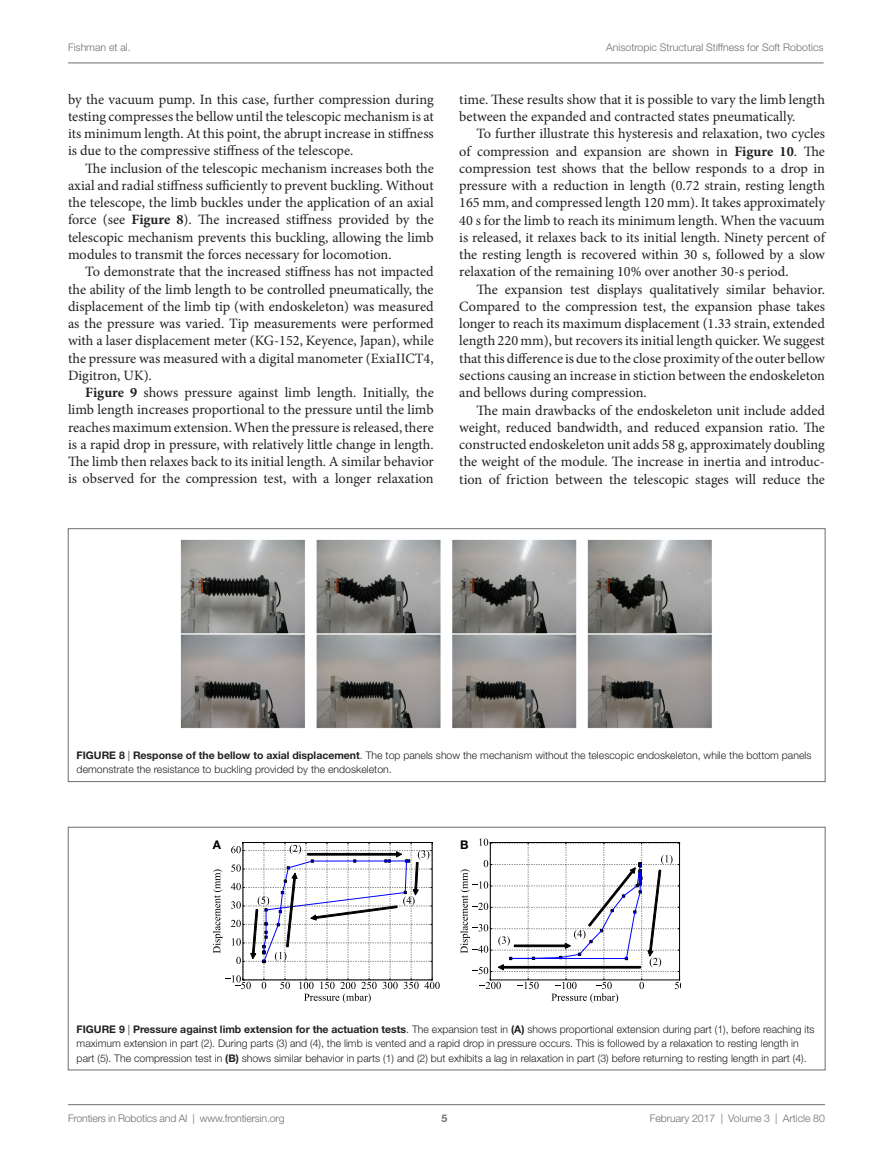
<style>
.page{position:relative;width:893px;height:1170px;background:#fff}
.page>*{position:absolute;margin:0;border:0;box-sizing:border-box;transform-origin:0 0}
.t1{font:14.25px/17.2px "Minion Pro";color:#231f20;text-align:justify}
.t2{font:700 12px "Helvetica Neue LT Std";color:#000}
.t3{font:300 10.5px/14.2px "Helvetica Neue LT Std";color:#231f20}
.t4{font:300 10.5px "Helvetica Neue LT Std";color:#6c6d70}
.t5{font:700 10.5px "Helvetica Neue LT Std";color:#6c6d70}
.s1{font-weight:700}
</style>
<div class="page">
<hr style="left:68px;top:1104px;width:757px;height:1px;background:#6c6d70">
<hr style="left:68px;top:63px;width:755px;height:1px;background:#6c6d70">
<img style="left:181px;top:540px;width:531px;height:188px">
<div style="left:68px;top:528px;width:757px;height:253px;border:1px solid #6c6d70"></div>
<svg style="left:213px;top:842px;width:227px;height:160px"></svg>
<svg style="left:460px;top:838px;width:221px;height:164px"></svg>
<div style="left:68px;top:827px;width:757px;height:243px;border:1px solid #6c6d70"></div>
<p class="t4" style="left:68px;top:41px;width:64px">Fishman et al.</p>
<p class="t4" style="left:606px;top:41px;width:219px">Anisotropic Structural Stiffness for Soft Robotics</p>
<p class="t1" style="left:68px;top:90px;width:367px">by the vacuum pump. In this case, further compression during testing compresses the bellow until the telescopic mechanism is at its minimum length. At this point, the abrupt increase in stiffness is due to the compressive stiffness of the telescope.</p>
<p class="t1" style="left:68px;top:159px;width:367px;text-indent:17px">The inclusion of the telescopic mechanism increases both the axial and radial stiffness sufficiently to prevent buckling. Without the telescope, the limb buckles under the application of an axial force (see <span class="s1">Figure 8</span>). The increased stiffness provided by the telescopic mechanism prevents this buckling, allowing the limb modules to transmit the forces necessary for locomotion.</p>
<p class="t1" style="left:68px;top:263px;width:367px;text-indent:17px">To demonstrate that the increased stiffness has not impacted the ability of the limb length to be controlled pneumatically, the displacement of the limb tip (with endoskeleton) was measured as the pressure was varied. Tip measurements were performed with a laser displacement meter (KG-152, Keyence, Japan), while the pressure was measured with a digital manometer (ExiaIICT4, Digitron, UK).</p>
<p class="t1" style="left:68px;top:384px;width:367px;text-indent:17px"><span class="s1">Figure 9</span> shows pressure against limb length. Initially, the limb length increases proportional to the pressure until the limb reaches maximum extension. When the pressure is released, there is a rapid drop in pressure, with relatively little change in length.<br>The limb then relaxes back to its initial length. A similar behavior is observed for the compression test, with a longer relaxation</p>
<p class="t1" style="left:459px;top:91px;width:367px">time. These results show that it is possible to vary the limb length between the expanded and contracted states pneumatically.</p>
<p class="t1" style="left:459px;top:125px;width:367px;text-indent:17px">To further illustrate this hysteresis and relaxation, two cycles of compression and expansion are shown in <span class="s1">Figure 10</span>. The compression test shows that the bellow responds to a drop in pressure with a reduction in length (0.72 strain, resting length 165 mm, and compressed length 120 mm). It takes approximately 40 s for the limb to reach its minimum length. When the vacuum is released, it relaxes back to its initial length. Ninety percent of the resting length is recovered within 30 s, followed by a slow relaxation of the remaining 10% over another 30-s period.</p>
<p class="t1" style="left:459px;top:280px;width:367px;text-indent:17px">The expansion test displays qualitatively similar behavior.<br>Compared to the compression test, the expansion phase takes longer to reach its maximum displacement (1.33 strain, extended length 220 mm), but recovers its initial length quicker. We suggest that this difference is due to the close proximity of the outer bellow sections causing an increase in stiction between the endoskeleton and bellows during compression.</p>
<p class="t1" style="left:459px;top:401px;width:367px;text-indent:17px">The main drawbacks of the endoskeleton unit include added weight, reduced bandwidth, and reduced expansion ratio. The constructed endoskeleton unit adds 58 g, approximately doubling the weight of the module. The increase in inertia and introduc&shy;tion of friction between the telescopic stages will reduce the</p>
<p class="t3" style="left:77px;top:747px;width:736px"><span class="s1">FIG URE 8</span> | <span class="s1">Response of the bellow to axial displacement</span>. The top panels show the mechanism without the telescopic endoskeleton, while the bottom panels demonstrate the resistance to buckling provided by the endoskeleton.</p>
<p class="t2" style="left:213px;top:836px;width:10px">A</p>
<p class="t2" style="left:460px;top:836px;width:10px">B</p>
<p class="t3" style="left:77px;top:1021px;width:739px"><span class="s1">FIG URE 9</span> | <span class="s1">Pressure against limb extension for the actuation tests</span>. The expansion test in <span class="s1">(A)</span> shows proportional extension during part (1), before reaching its maximum extension in part (2). During parts (3) and (4), the limb is vented and a rapid drop in pressure occurs. This is followed by a relaxation to resting length in part (5). The compression test in <span class="s1">(B)</span> shows similar behavior in parts (1) and (2) but exhibits a lag in relaxation in part (3) before returning to resting length in part (4).</p>
<p class="t4" style="left:68px;top:1111px;width:218px">Frontiers in Robotics and AI | www.frontiersin.org</p>
<p class="t4" style="left:650px;top:1111px;width:177px">February 2017 | Volume 3 | Article 80</p>
<p class="t5" style="left:441px;top:1111px;width:7px">5</p>
</div>
